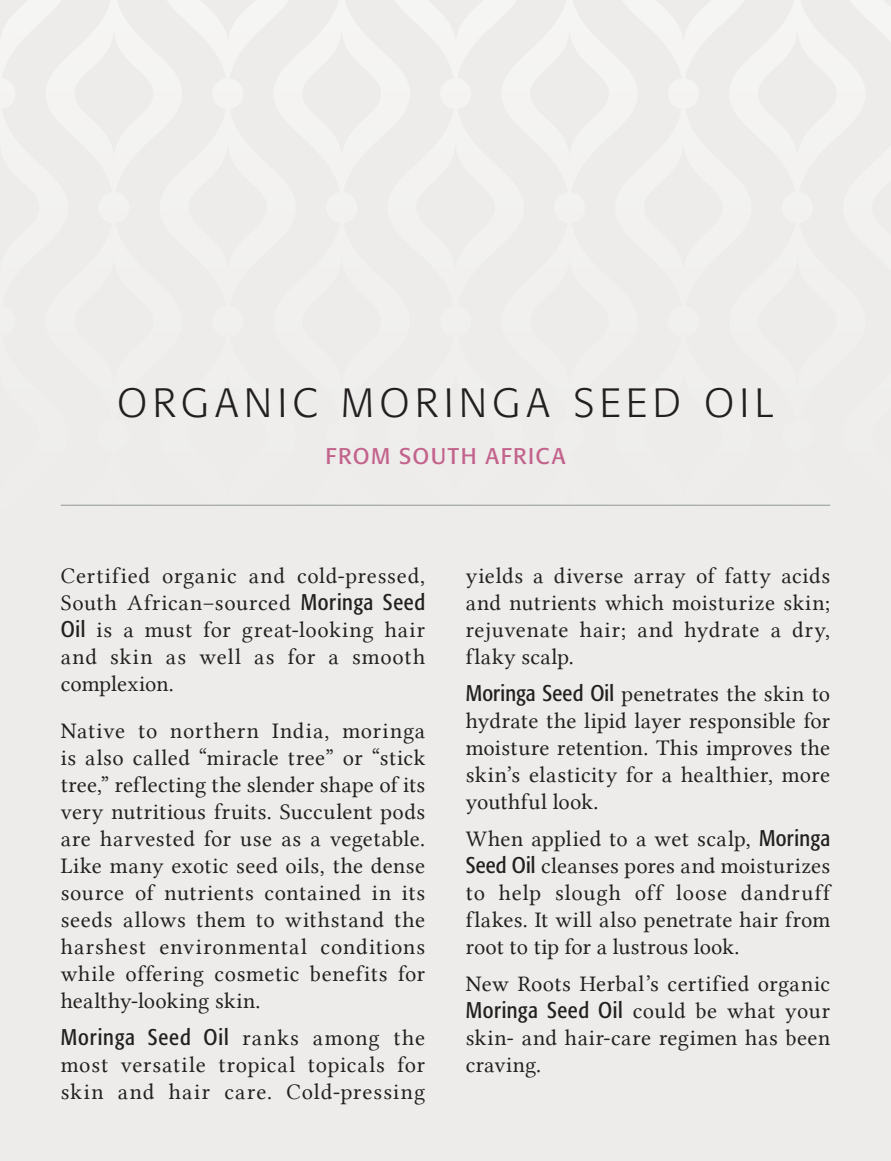
<style>
.page{position:relative;width:891px;height:1161px;background:#edecea}
.page>*{position:absolute;margin:0;border:0;box-sizing:border-box;transform-origin:0 0}
.t1{font:300 40.5px "Formata";letter-spacing:.14em;color:#231f20}
.t2{font:22.5px/27px "Lin Libertine";letter-spacing:.025em;color:#231f20;text-align:justify}
.t3{font:22.5px "Formata";letter-spacing:.07em;color:#c3638c}
.s1{font-family:"Formata";font-stretch:condensed}
</style>
<div class="page">
<div style="left:212px;top:306px;width:31px;height:31px;background:#f0f0ee;border-radius:50%"></div>
<div style="left:326px;top:192px;width:31px;height:31px;background:#f2f2f0;border-radius:50%"></div>
<div style="left:440px;top:78px;width:31px;height:31px;background:#f4f3f2;border-radius:50%"></div>
<div style="left:440px;top:306px;width:31px;height:31px;background:#f0f0ee;border-radius:50%"></div>
<div style="left:554px;top:192px;width:31px;height:31px;background:#f2f2f0;border-radius:50%"></div>
<div style="left:668px;top:78px;width:31px;height:31px;background:#f4f3f2;border-radius:50%"></div>
<div style="left:668px;top:306px;width:31px;height:31px;background:#f0f0ee;border-radius:50%"></div>
<div style="left:782px;top:192px;width:31px;height:31px;background:#f2f2f0;border-radius:50%"></div>
<hr style="left:61px;top:505px;width:769px;height:1px;background:#939598">
<p class="t1" style="left:118px;top:379px;width:657px">ORGANIC MORINGA SEED OIL</p>
<p class="t3" style="left:326px;top:443px;width:241px">FROM SOUTH AFRICA</p>
<p class="t2" style="left:61px;top:562px;width:366px">Certified organic and cold-pressed, South African–sourced <span class="s1">Moringa Seed Oil</span> is a must for great-looking hair and skin as well as for a smooth complexion.</p>
<p class="t2" style="left:61px;top:717px;width:366px">Native to northern India, moringa is also called “miracle tree” or “stick tree,” reflecting the slender shape of its very nutritious fruits. Succulent pods are harvested for use as a vegetable.<br>Like many exotic seed oils, the dense source of nutrients contained in its seeds allows them to withstand the harshest environmental conditions while offering cosmetic benefits for healthy-looking skin.</p>
<p class="t2" style="left:61px;top:1024px;width:366px"><span class="s1">Moringa Seed Oil</span> ranks among the most versatile tropical topicals for skin and hair care. Cold-pressing</p>
<p class="t2" style="left:466px;top:562px;width:366px">yields a diverse array of fatty acids and nutrients which moisturize skin; rejuvenate hair; and hydrate a dry, flaky scalp.</p>
<p class="t2" style="left:466px;top:680px;width:366px"><span class="s1">Moringa Seed Oil</span> penetrates the skin to hydrate the lipid layer responsible for moisture retention. This improves the skin’s elasticity for a healthier, more youthful look.</p>
<p class="t2" style="left:466px;top:825px;width:366px">When applied to a wet scalp, <span class="s1">Moringa Seed Oil</span> cleanses pores and moisturizes to help slough off loose dandruff flakes. It will also penetrate hair from root to tip for a lustrous look.</p>
<p class="t2" style="left:466px;top:970px;width:366px">New Roots Herbal’s certified organic <span class="s1">Moringa Seed Oil</span> could be what your skin- and hair-care regimen has been craving.</p>
</div>
